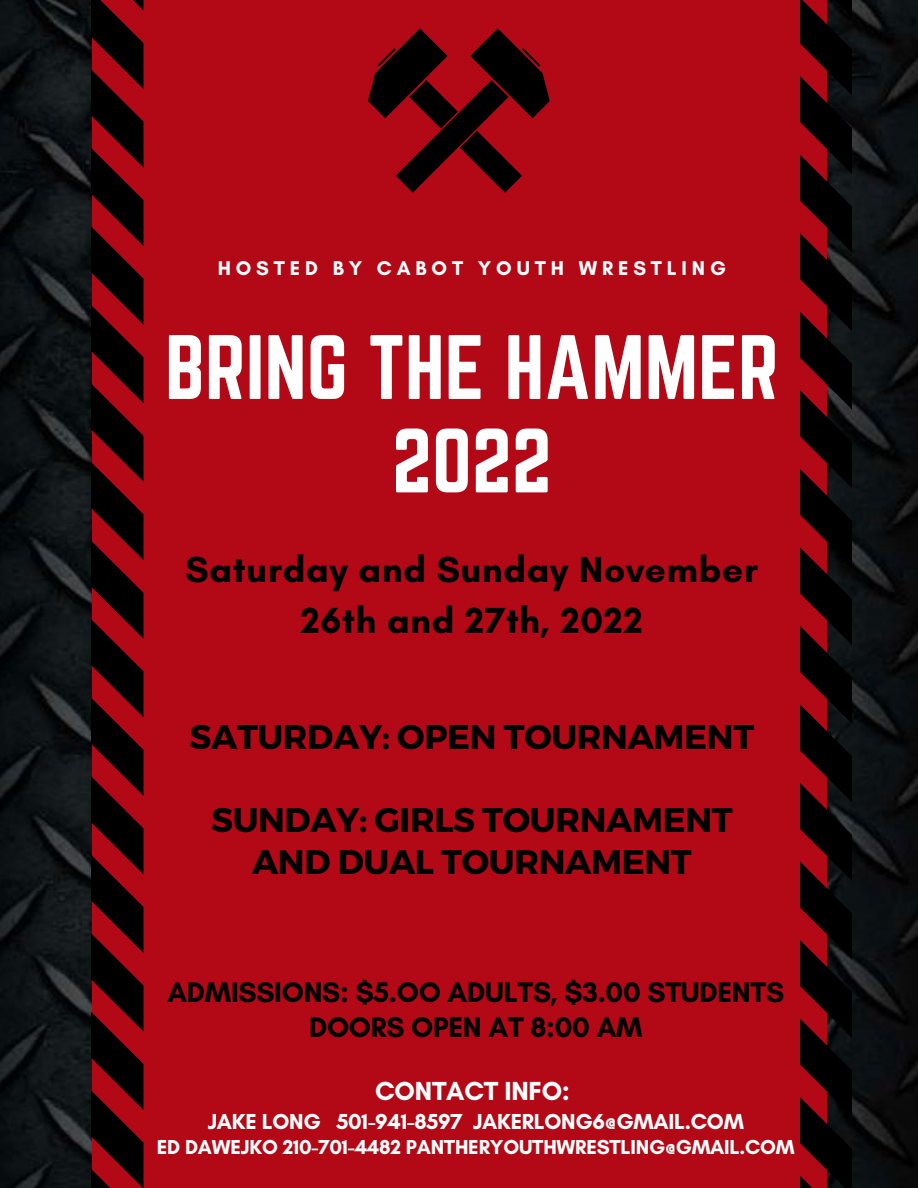
<style>
.page{position:relative;width:918px;height:1188px;background:#fff}
.page>*{position:absolute;margin:0;border:0;box-sizing:border-box;transform-origin:0 0}
.t1{font:79.8px/93.3px "Norwester";color:#fff;text-align:center}
.t2{font:700 36.9px/50.7px "Glacial Indifference";letter-spacing:.02em;color:#000;text-align:center}
.t3{font:700 34.05px/41.7px "Montserrat";letter-spacing:-.01em;color:#000;text-align:center}
.t4{font:700 28.8px/35.2px "Glacial Indifference";letter-spacing:-.01em;color:#000;text-align:center}
.t5{font:700 26.55px "Glacial Indifference";letter-spacing:-.01em;color:#fff}
.t6{font:700 22.05px "Glacial Indifference";letter-spacing:-.01em;color:#fff}
.t7{font:700 20.55px "Glacial Indifference";letter-spacing:-.01em;color:#fff}
.t8{font:700 20.25px "Glacial Indifference";letter-spacing:.24em;color:#fff}
</style>
<div class="page">
<img style="left:0;top:0;width:918px;height:1188px">
<div style="left:92px;top:0;width:734px;height:1188px;background:#b30917"></div>
<svg style="left:91px;top:0;width:52px;height:1188px"></svg>
<svg style="left:800px;top:0;width:52px;height:1188px"></svg>
<svg style="left:368px;top:28px;width:182px;height:165px"></svg>
<p class="t8" style="left:218px;top:256px;width:510px">HOSTED BY CABOT YOUTH WRESTLING</p>
<h1 class="t1" style="left:165px;top:320px;width:615px">BRING THE HAMMER<br>2022</h1>
<p class="t2" style="left:186px;top:544px;width:574px">Saturday and Sunday November<br>26th and 27th, 2022</p>
<p class="t3" style="left:189px;top:714px;width:566px">SATURDAY: OPEN TOURNAMENT</p>
<p class="t3" style="left:211px;top:798px;width:523px">SUNDAY: GIRLS TOURNAMENT<br>AND DUAL TOURNAMENT</p>
<p class="t4" style="left:167px;top:974px;width:618px">ADMISSIONS: $5.OO ADULTS, $3.00 STUDENTS<br>DOORS OPEN AT 8:00 AM</p>
<p class="t5" style="left:375px;top:1074px;width:196px">CONTACT INFO:</p>
<p class="t6" style="left:208px;top:1108px;width:538px">JAKE LONG 501-941-8597 JAKERLONG6@GMAIL.COM</p>
<p class="t7" style="left:157px;top:1134px;width:639px">ED DAWEJKO 210-701-4482 PANTHERYOUTHWRESTLING@GMAIL.COM</p>
</div>
